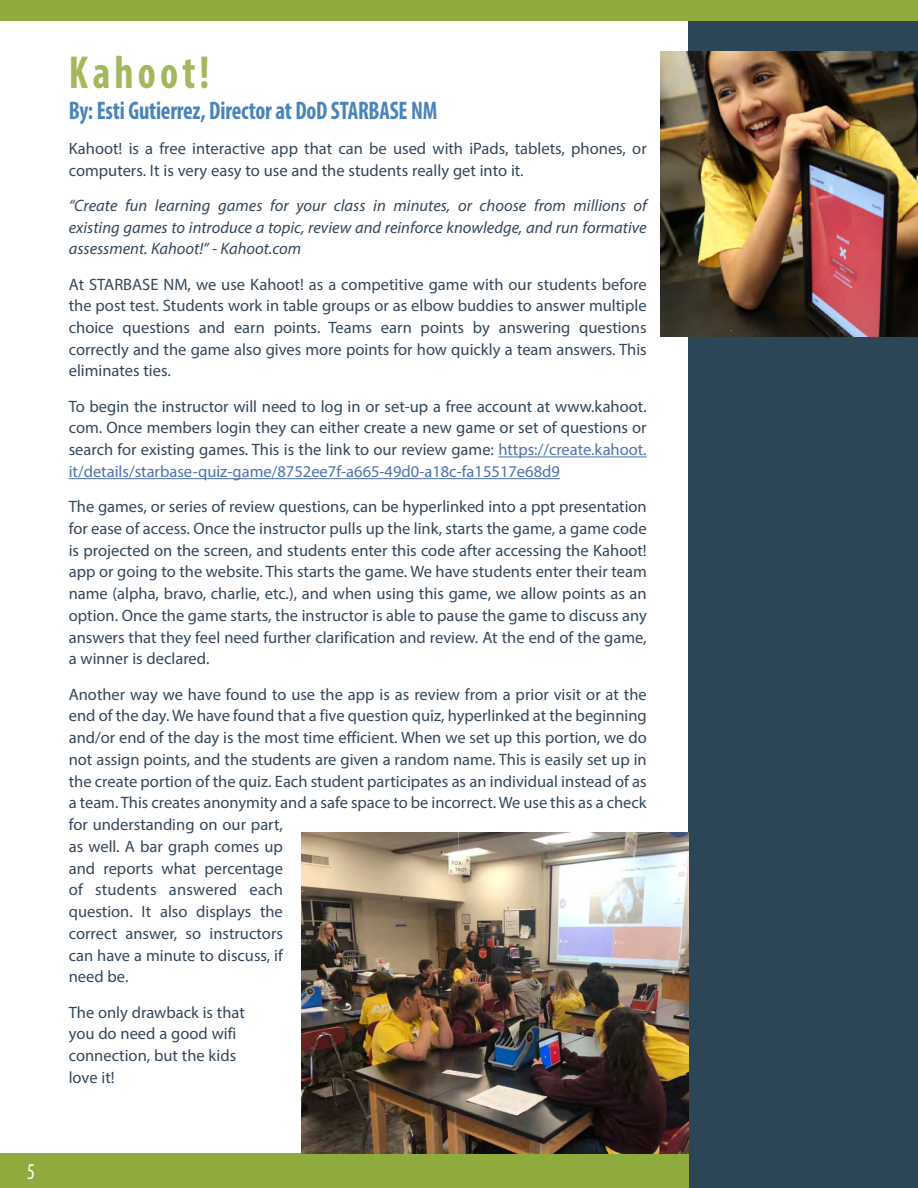
<style>
.page{position:relative;width:918px;height:1188px;background:#fff}
.page>*{position:absolute;margin:0;border:0;box-sizing:border-box;transform-origin:0 0}
.Article_Title{font:700 condensed 46.5px "Myriad Pro";letter-spacing:.1em;color:#a4b75d;scale:.9 1}
.Article_Title_Subhea{font:700 condensed 25.5px "Myriad Pro";letter-spacing:-.01em;color:#4985b9;scale:.9 1}
.t1{font:condensed 22.5px "Myriad Pro";color:#fff;scale:.9 1}
.Body_Paragraphs{font:16.5px/21.8px "Myriad Pro";color:#33485c}
.Body_Paragraphs-2{font:italic 16.5px/21.8px "Myriad Pro";color:#33485c;text-align:justify}
.s1{color:#4d72ac}
</style>
<div class="page">
<div style="left:0;top:0;width:864px;height:20px;background:#8fab3d"></div>
<div style="left:688px;top:0;width:230px;height:1188px;background:#2c4658"></div>
<div style="left:0;top:1153px;width:688px;height:35px;background:#8fab3d"></div>
<div style="left:54px;top:0;width:864px;height:20px;background:#8fab3d"></div>
<hr style="left:498px;top:457px;width:149px;height:1px;background:#4d72ac">
<hr style="left:69px;top:478px;width:491px;height:1px;background:#4d72ac">
<img style="left:661px;top:52px;width:257px;height:285px">
<img style="left:301px;top:833px;width:387px;height:320px">
<h3 class="t1" style="left:27px;top:1158px;width:10px">5</h3>
<p class="Article_Title" style="left:69px;top:43px;width:158px">Kahoot!</p>
<p class="Article_Title_Subhea" style="left:69px;top:94px;width:411px">By: Esti Gutierrez, Director at DoD STARBASE NM</p>
<p class="Body_Paragraphs" style="left:69px;top:137px;width:579px">Kahoot! is a free interactive app that can be used with iPads, tablets, phones, or computers. It is very easy to use and the students really get into it.</p>
<p class="Body_Paragraphs-2" style="left:69px;top:194px;width:580px">“Create fun learning games for your class in minutes, or choose from millions of existing games to introduce a topic, review and reinforce knowledge, and run formative assessment. Kahoot!” - Kahoot.com</p>
<p class="Body_Paragraphs" style="left:69px;top:273px;width:580px;text-align:justify">At STARBASE NM, we use Kahoot! as a competitive game with our students before the post test. Students work in table groups or as elbow buddies to answer multiple choice questions and earn points. Teams earn points by answering questions correctly and the game also gives more points for how quickly a team answers. This eliminates ties.</p>
<p class="Body_Paragraphs" style="left:69px;top:395px;width:579px;text-align:justify">To begin the instructor will need to log in or set-up a free account at www.kahoot. com. Once members login they can either create a new game or set of questions or search for existing games. This is the link to our review game: <span class="s1">https://create.kahoot. it/details/starbase-quiz-game/8752ee7f-a665-49d0-a18c-fa15517e68d9</span></p>
<p class="Body_Paragraphs" style="left:69px;top:496px;width:580px;text-align:justify">The games, or series of review questions, can be hyperlinked into a ppt presentation for ease of access. Once the instructor pulls up the link, starts the game, a game code is projected on the screen, and students enter this code after accessing the Kahoot! app or going to the website. This starts the game. We have students enter their team name (alpha, bravo, charlie, etc.), and when using this game, we allow points as an option. Once the game starts, the instructor is able to pause the game to discuss any answers that they feel need further clarification and review. At the end of the game, a winner is declared.</p>
<p class="Body_Paragraphs" style="left:69px;top:683px;width:580px">Another way we have found to use the app is as review from a prior visit or at the end of the day. We have found that a five question quiz, hyperlinked at the beginning and/or end of the day is the most time efficient. When we set up this portion, we do not assign points, and the students are given a random name. This is easily set up in the create portion of the quiz. Each student participates as an individual instead of as a team. This creates anonymity and a safe space to be incorrect. We use this as a check for understanding on our part,<br>as well. A bar graph comes up<br>and reports what percentage<br>of students answered each<br>question. It also displays the<br>correct answer, so instructors<br>can have a minute to discuss, if<br>need be.</p>
<p class="Body_Paragraphs" style="left:69px;top:1001px;width:178px">The only drawback is that you do need a good wifi connection, but the kids love it!</p>
</div>
